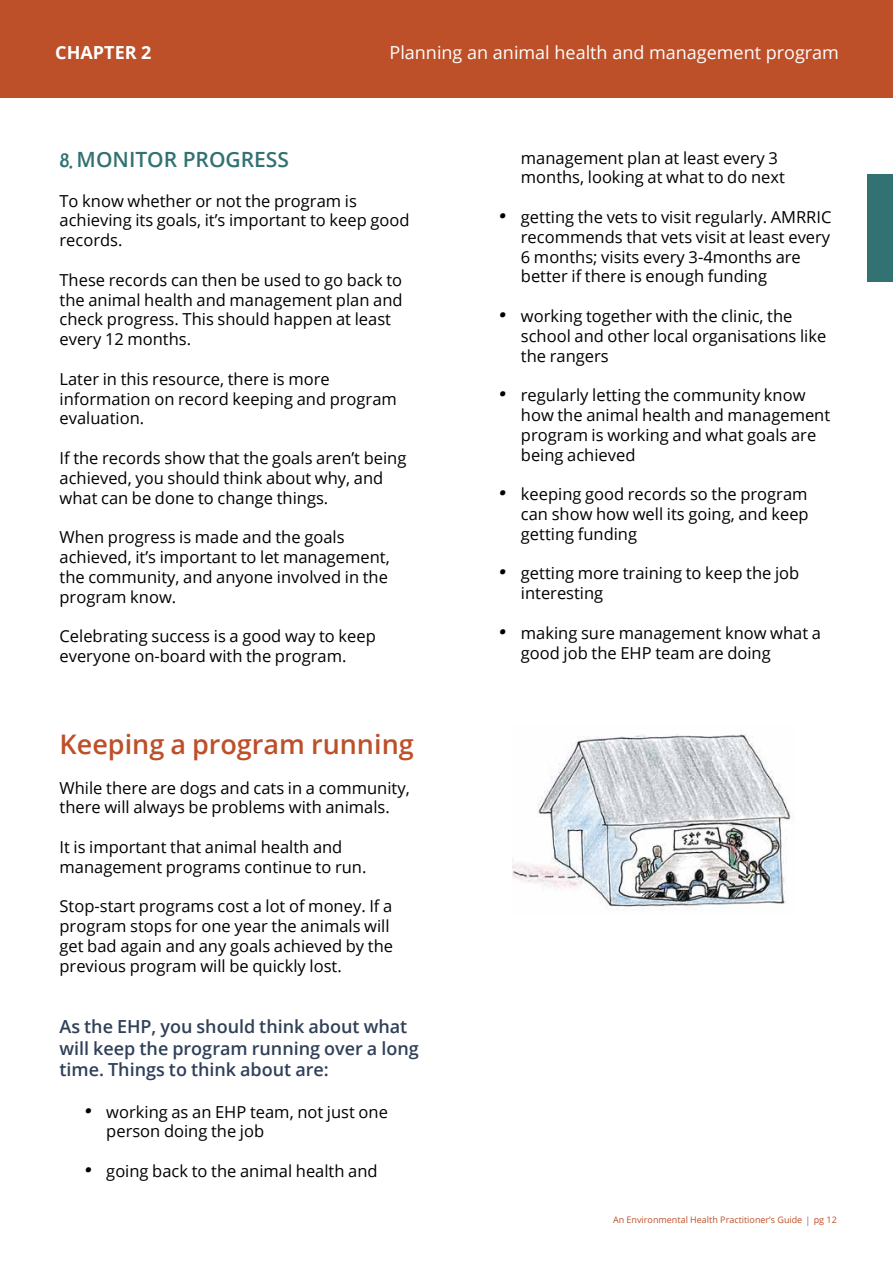
<style>
.page{position:relative;width:893px;height:1263px;background:#fff}
.page>*{position:absolute;margin:0;border:0;box-sizing:border-box;transform-origin:0 0}
.t1{font:600 27px "Open Sans";color:#bd5029}
.t2{font:600 21px "Open Sans";color:#327272}
.t3{font:600 18px/21.6px "Open Sans";color:#304059}
.t4{font:18px "Open Sans";color:#fff}
.t5{font:700 18px "Open Sans";color:#fff}
.t6{font:16.5px/19.8px "Open Sans";color:#000}
.t7{font:9px "Open Sans";color:#bd5029}
.s1{font-family:"Richela Kids";font-weight:400}
.s2{font-family:"Richela Kids"}
</style>
<div class="page">
<div style="left:0;top:0;width:893px;height:98px;background:#bd5029"></div>
<img style="left:512px;top:734px;width:281px;height:177px">
<div style="left:867px;top:175px;width:26px;height:107px;background:#327272"></div>
<p class="t5" style="left:55px;top:40px;width:98px">CHAPTER 2</p>
<p class="t4" style="left:389px;top:40px;width:451px">Planning an animal health and management program</p>
<p class="t2" style="left:60px;top:145px;width:231px"><span class="s1">8.</span> MONITOR PROGRESS</p>
<p class="t6" style="left:60px;top:190px;width:351px">To know whether or not the program is achieving its goals, it’s important to keep good records.</p>
<p class="t6" style="left:60px;top:270px;width:345px">These records can then be used to go back to the animal health and management plan and check progress. This should happen at least every 12 months.</p>
<p class="t6" style="left:60px;top:369px;width:339px">Later in this resource, there is more information on record keeping and program evaluation.</p>
<p class="t6" style="left:60px;top:448px;width:348px">If the records show that the goals aren’t being achieved, you should think about why, and what can be done to change things.</p>
<p class="t6" style="left:60px;top:527px;width:332px">When progress is made and the goals achieved, it’s important to let management, the community, and anyone involved in the program know.</p>
<p class="t6" style="left:60px;top:626px;width:318px">Celebrating success is a good way to keep everyone on-board with the program.</p>
<h1 class="t1" style="left:60px;top:725px;width:356px">Keeping a program running</h1>
<p class="t6" style="left:60px;top:777px;width:352px">While there are dogs and cats in a community, there will always be problems with animals.</p>
<p class="t6" style="left:60px;top:837px;width:308px">It is important that animal health and management programs continue to run.</p>
<p class="t6" style="left:60px;top:896px;width:335px">Stop-start programs cost a lot of money. If a program stops for one year the animals will get bad again and any goals achieved by the previous program will be quickly lost.</p>
<p class="t3" style="left:60px;top:1015px;width:361px">As the EHP, you should think about what will keep the program running over a long time. Things to think about are:</p>
<p class="t6" style="left:106px;top:1101px;width:283px;text-indent:-21px"><span class="s2">•</span> working as an EHP team, not just one person doing the job</p>
<p class="t6" style="left:85px;top:1161px;width:294px"><span class="s2">•</span> going back to the animal health and</p>
<p class="t6" style="left:521px;top:147px;width:265px">management plan at least every 3 months, looking at what to do next</p>
<p class="t6" style="left:521px;top:207px;width:312px;text-indent:-21px"><span class="s2">•</span> getting the vets to visit regularly. AMRRIC recommends that vets visit at least every 6 months; visits every 3-4months are better if there is enough funding</p>
<p class="t6" style="left:521px;top:306px;width:307px;text-indent:-21px"><span class="s2">•</span> working together with the clinic, the school and other local organisations like the rangers</p>
<p class="t6" style="left:521px;top:385px;width:311px;text-indent:-21px"><span class="s2">•</span> regularly letting the community know how the animal health and management program is working and what goals are being achieved</p>
<p class="t6" style="left:521px;top:484px;width:289px;text-align:justify;text-indent:-21px"><span class="s2">•</span> keeping good records so the program can show how well its going, and keep getting funding</p>
<p class="t6" style="left:521px;top:563px;width:280px;text-indent:-21px"><span class="s2">•</span> getting more training to keep the job interesting</p>
<p class="t6" style="left:521px;top:622px;width:302px;text-indent:-21px"><span class="s2">•</span> making sure management know what a good job the EHP team are doing</p>
<p class="t7" style="left:613px;top:1214px;width:191px">An Environmental Health Practitioner’s Guide</p>
<p class="t7" style="left:814px;top:1214px;width:25px">pg 12</p>
</div>
